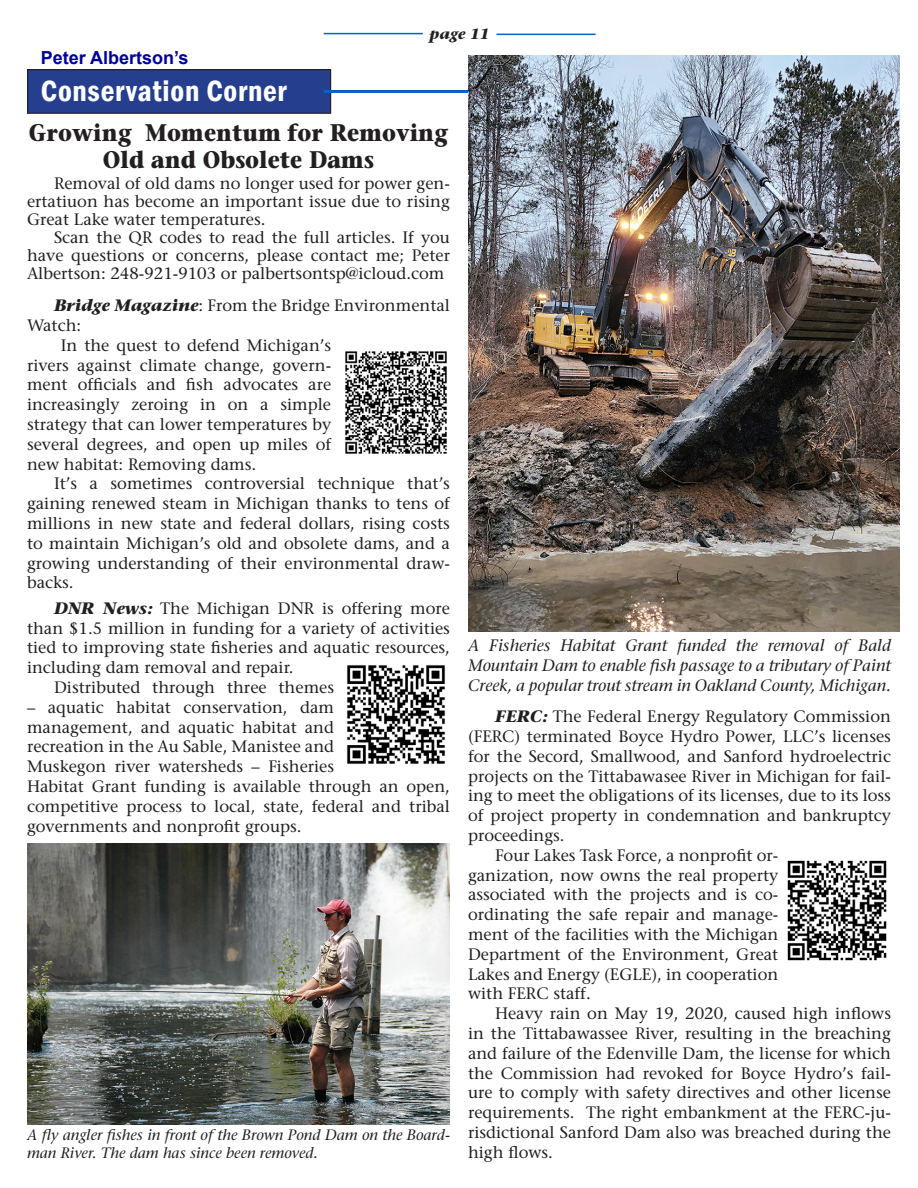
<style>
.page{position:relative;width:918px;height:1188px;background:#fff}
.page>*{position:absolute;margin:0;border:0;box-sizing:border-box;transform-origin:0 0}
.t1{font:600 condensed 30px "Franklin Gothic";letter-spacing:.025em;color:#fff}
.t2{font:700 24px/27px "Stone Serif";color:#231f20;text-align:center;scale:.9 1}
.t3{font:700 18px "Arial";color:#009}
.t4{font:16.5px/19.8px "Stone Serif";color:#231f20;text-align:justify}
.t5{font:italic 16.5px/19.8px "Stone Serif";color:#231f20;text-align:justify}
.t6{font:italic 15px/18px "Stone Serif";color:#231f20}
.t7{font:italic 700 15px "Stone Serif";color:#231f20}
.s1{font-weight:700;font-style:italic}
</style>
<div class="page">
<hr style="left:324px;top:33px;width:99px;height:1px;background:#0563c1">
<hr style="left:496px;top:34px;width:100px;height:1px;background:#0563c1">
<div style="left:28px;top:70px;width:303px;height:43px;background:#253f8e"></div>
<div style="left:27px;top:69px;width:304px;height:45px;border:1px solid #231f20"></div>
<img style="left:345px;top:351px;width:102px;height:103px">
<img style="left:27px;top:843px;width:423px;height:281px">
<hr style="left:324px;top:90px;width:144px;height:3px;background:#0563c1">
<img style="left:787px;top:860px;width:100px;height:101px">
<img style="left:347px;top:665px;width:99px;height:99px">
<img style="left:468px;top:55px;width:432px;height:576px">
<p class="t3" style="left:41px;top:45px;width:149px">Peter Albertson’s</p>
<p class="t1" style="left:41px;top:70px;width:247px">Conservation Corner</p>
<p class="t7" style="left:430px;top:24px;width:61px">page 11</p>
<p class="t2" style="left:29px;top:118px;width:468px">Growing Momentum for Removing<br>Old and Obsolete Dams</p>
<p class="t4" style="left:27px;top:175px;width:425px;line-height:18px;text-indent:27px">Removal of old dams no longer used for power gen&shy;ertatiuon has become an important issue due to rising Great Lake water temperatures.</p>
<p class="t4" style="left:27px;top:229px;width:425px;line-height:18px;text-indent:27px">Scan the QR codes to read the full articles. If you have questions or concerns, please contact me; Peter Albertson: 248-921-9103 or palbertsontsp@icloud.com</p>
<p class="t4" style="left:27px;top:295px;width:425px;text-indent:27px"><span class="s1">Bridge Magazine</span>: From the Bridge Environmental<br>Watch:</p>
<p class="t4" style="left:27px;top:335px;width:306px;text-indent:34px">In the quest to defend Michigan’s rivers against climate change, govern&shy;ment officials and fish advocates are increasingly zeroing in on a simple strategy that can lower temperatures by several degrees, and open up miles of new habitat: Removing dams.</p>
<p class="t4" style="left:27px;top:474px;width:425px;text-indent:27px">It’s a sometimes controversial technique that’s gaining renewed steam in Michigan thanks to tens of millions in new state and federal dollars, rising costs to maintain Michigan’s old and obsolete dams, and a growing understanding of their environmental draw&shy;backs.</p>
<p class="t4" style="left:27px;top:598px;width:425px;text-indent:27px"><span class="s1">DNR News:</span> The Michigan DNR is offering more than $1.5 million in funding for a variety of activities tied to improving state fisheries and aquatic resources, including dam removal and repair.</p>
<p class="t4" style="left:54px;top:677px;width:282px">Distributed through three themes</p>
<p class="t4" style="left:27px;top:697px;width:425px;text-align:left">– aquatic habitat conservation, dam<br>management, and aquatic habitat and<br>recreation in the Au Sable, Manistee and<br>Muskegon river watersheds – Fisheries<br>Habitat Grant funding is available through an open, competitive process to local, state, federal and tribal governments and nonprofit groups.</p>
<p class="t6" style="left:27px;top:1125px;width:425px">A fly angler fishes in front of the Brown Pond Dam on the Board&shy;man River. The dam has since been removed.</p>
<p class="t5" style="left:468px;top:636px;width:425px">A Fisheries Habitat Grant funded the removal of Bald Mountain Dam to enable fish passage to a tributary of Paint Creek, a popular trout stream in Oakland County, Michigan.</p>
<p class="t4" style="left:468px;top:706px;width:425px;text-indent:27px"><span class="s1">FERC:</span> The Federal Energy Regulatory Commission (FERC) terminated Boyce Hydro Power, LLC’s licenses for the Secord, Smallwood, and Sanford hydroelectric projects on the Tittabawasee River in Michigan for fail&shy;ing to meet the obligations of its licenses, due to its loss of project property in condemnation and bankruptcy proceedings.</p>
<p class="t4" style="left:468px;top:845px;width:312px;text-indent:27px">Four Lakes Task Force, a nonprofit or&shy;ganization, now owns the real property associated with the projects and is co&shy;ordinating the safe repair and manage&shy;ment of the facilities with the Michigan Department of the Environment, Great Lakes and Energy (EGLE), in cooperation with FERC staff.</p>
<p class="t4" style="left:468px;top:1003px;width:425px;text-indent:27px">Heavy rain on May 19, 2020, caused high inflows in the Tittabawassee River, resulting in the breaching and failure of the Edenville Dam, the license for which the Commission had revoked for Boyce Hydro’s fail&shy;ure to comply with safety directives and other license requirements. The right embankment at the FERC-ju&shy;risdictional Sanford Dam also was breached during the high flows.</p>
</div>
